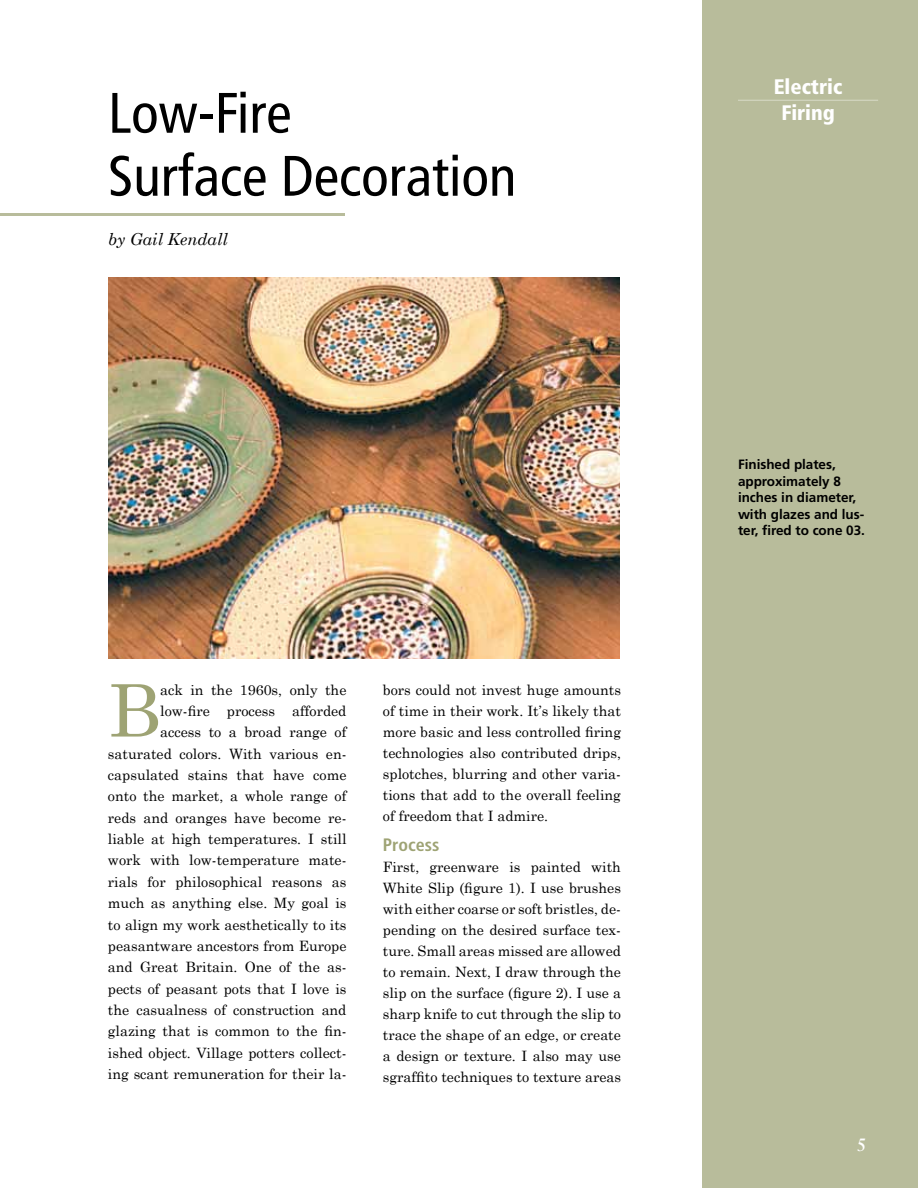
<style>
.page{position:relative;width:918px;height:1188px;background:#fff}
.page>*{position:absolute;margin:0;border:0;box-sizing:border-box;transform-origin:0 0}
.t1{font:72.45px "Century Schoolbook";color:#9ea374}
.t2{font:condensed 57px/63px "Frutiger";color:#000}
.t3{font:900 condensed 21px/25.5px "Frutiger";color:#fff;text-align:center}
.t4{font:700 condensed 18px "Frutiger";color:#9ea374}
.t5{font:700 18px "Sabon";color:#fff}
.t6{font:italic 16.5px "Century Schoolbook";color:#000}
.t7{font:14.25px/21.3px "Century Schoolbook";color:#000;text-align:justify}
.t8{font:700 13.5px/16.5px "Frutiger";color:#000}
</style>
<div class="page">
<hr style="left:0;top:213px;width:345px;height:3px;background:#b8bc9b">
<div style="left:702px;top:0;width:216px;height:1188px;background:#b8bc9b"></div>
<hr style="left:738px;top:100px;width:140px;height:1px;background:#d8dbc7">
<img style="left:108px;top:278px;width:512px;height:381px">
<h2 class="t2" style="left:108px;top:82px;width:410px">Low-Fire<br>Surface Decoration</h2>
<p class="t6" style="left:108px;top:229px;width:122px">by Gail Kendall</p>
<p class="t7" style="left:108px;top:678px;width:240px;text-align:right">ack in the 1960s, only the low-fire process afforded<br>access to a broad range of saturated colors. With various en&shy;capsulated stains that have come onto the market, a whole range of reds and oranges have become re&shy;liable at high temperatures. I still work with low-temperature mate&shy;rials for philosophical reasons as much as anything else. My goal is to align my work aesthetically to its peasantware ancestors from Europe and Great Britain. One of the as&shy;pects of peasant pots that I love is the casualness of construction and glazing that is common to the fin&shy;ished object. Village potters collect&shy;ing scant remuneration for their la-</p>
<p class="t7" style="left:383px;top:679px;width:240px">bors could not invest huge amounts of time in their work. It’s likely that more basic and less controlled firing technologies also contributed drips, splotches, blurring and other varia&shy;tions that add to the overall feeling of freedom that I admire.</p>
<h1 class="t1" style="left:108px;top:665px;width:54px">B</h1>
<p class="t4" style="left:383px;top:834px;width:58px">Process</p>
<p class="t7" style="left:383px;top:856px;width:240px">First, greenware is painted with White Slip (figure 1). I use brushes with either coarse or soft bristles, de&shy;pending on the desired surface tex&shy;ture. Small areas missed are allowed to remain. Next, I draw through the slip on the surface (figure 2). I use a sharp knife to cut through the slip to trace the shape of an edge, or create a design or texture. I also may use sgraffito techniques to texture areas</p>
<h3 class="t3" style="left:774px;top:74px;width:70px">Electric<br>Firing</h3>
<p class="t8" style="left:738px;top:456px;width:129px">Finished plates, approximately 8 inches in diameter, with glazes and lus&shy;ter, fired to cone 03.</p>
<p class="t5" style="left:857px;top:1134px;width:12px">5</p>
</div>
